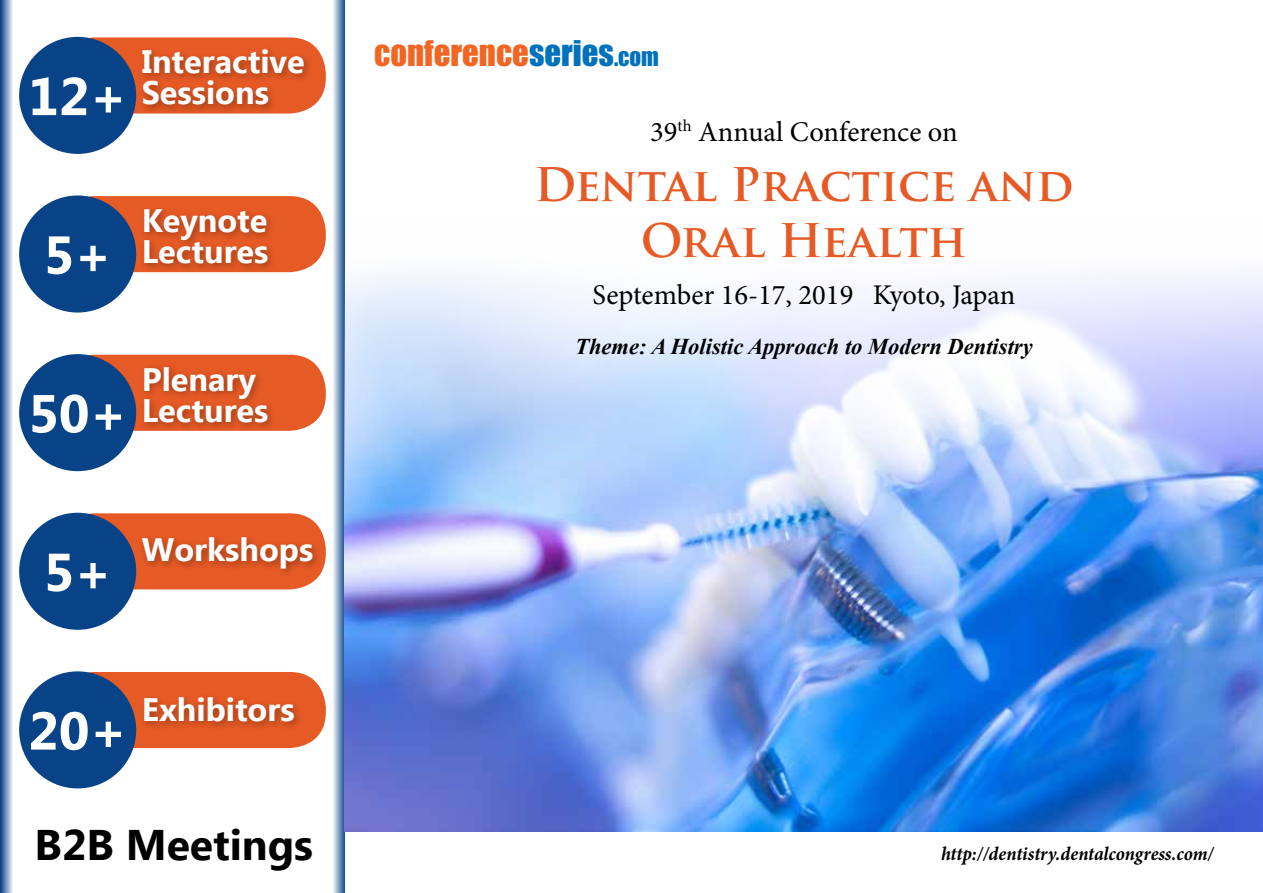
<style>
.page{position:relative;width:1263px;height:893px;background:#fff}
.page>*{position:absolute;margin:0;border:0;box-sizing:border-box;transform-origin:0 0}
.t1{font:700 53.25px "Ebrima";color:#fff}
.t2{font:700 45.15px/56.1px "Trajan Pro";color:#e65a25;text-align:center}
.t3{font:700 42.75px "Ebrima";color:#000}
.t4{font:32.7px "Impact";color:#f26522}
.t5{font:700 32.4px/30.9px "Ebrima";color:#fff}
.t6{font:28.5px "Minion Pro";color:#000}
.t7{font:italic 700 22.5px "Times New Roman";color:#000}
.t8{font:italic 700 19.5px "Minion Pro";color:#000;scale:.95 1}
.s1{color:#0072bc}
.s2{font-size:22.95px;color:#0072bc}
</style>
<div class="page">
<div style="left:58px;top:37px;width:268px;height:77px;background:#e65a25;border-radius:36px"></div>
<div style="left:19px;top:37px;width:117px;height:117px;background:#084388;border-radius:50%"></div>
<div style="left:138px;top:45px;width:176px;height:70px;background:#000;opacity:.3"></div>
<div style="left:58px;top:196px;width:268px;height:76px;background:#e65a25;border-radius:36px"></div>
<div style="left:19px;top:195px;width:117px;height:118px;background:#084388;border-radius:50%"></div>
<div style="left:140px;top:205px;width:137px;height:68px;background:#000;opacity:.3"></div>
<div style="left:58px;top:355px;width:268px;height:76px;background:#e65a25;border-radius:36px"></div>
<div style="left:19px;top:354px;width:117px;height:117px;background:#084388;border-radius:50%"></div>
<div style="left:140px;top:362px;width:137px;height:70px;background:#000;opacity:.3"></div>
<div style="left:58px;top:513px;width:268px;height:76px;background:#e65a25;border-radius:36px"></div>
<div style="left:19px;top:513px;width:117px;height:117px;background:#084388;border-radius:50%"></div>
<div style="left:138px;top:533px;width:184px;height:45px;background:#000;opacity:.3"></div>
<div style="left:58px;top:672px;width:268px;height:76px;background:#e65a25;border-radius:36px"></div>
<div style="left:19px;top:671px;width:117px;height:117px;background:#084388;border-radius:50%"></div>
<div style="left:140px;top:693px;width:164px;height:38px;background:#000;opacity:.3"></div>
<svg style="left:0;top:0;width:13px;height:893px;background:#7a99be"></svg>
<svg style="left:333px;top:0;width:12px;height:893px;background:#8da8c8"></svg>
<img style="left:345px;top:273px;width:918px;height:559px">
<h1 class="t1" style="left:28px;top:57px;width:100px">12+</h1>
<p class="t5" style="left:142px;top:48px;width:165px">Interactive<br>Sessions</p>
<h1 class="t1" style="left:44px;top:215px;width:70px">5+</h1>
<p class="t5" style="left:142px;top:207px;width:128px">Keynote<br>Lectures</p>
<h1 class="t1" style="left:28px;top:374px;width:100px">50+</h1>
<p class="t5" style="left:142px;top:365px;width:128px">Plenary<br>Lectures</p>
<h1 class="t1" style="left:44px;top:532px;width:70px">5+</h1>
<p class="t5" style="left:142px;top:536px;width:173px">Workshops</p>
<h1 class="t1" style="left:28px;top:691px;width:100px">20+</h1>
<p class="t5" style="left:142px;top:696px;width:154px">Exhibitors</p>
<h3 class="t3" style="left:35px;top:813px;width:280px">B2B Meetings</h3>
<p class="t4" style="left:374px;top:28px;width:286px">CONFERENCE<span class="s1">SERIES</span><span class="s2">.COM</span></p>
<p class="t6" style="left:650px;top:112px;width:309px">39<sup>th</sup> Annual Conference on</p>
<h2 class="t2" style="left:534px;top:157px;width:541px">Dental Practice and<br>Oral Health</h2>
<p class="t6" style="left:592px;top:276px;width:425px">September 16-17, 2019 Kyoto, Japan</p>
<p class="t7" style="left:575px;top:331px;width:459px">Theme: A Holistic Approach to Modern Dentistry</p>
<p class="t8" style="left:941px;top:839px;width:288px">http://dentistry.dentalcongress.com/</p>
</div>
